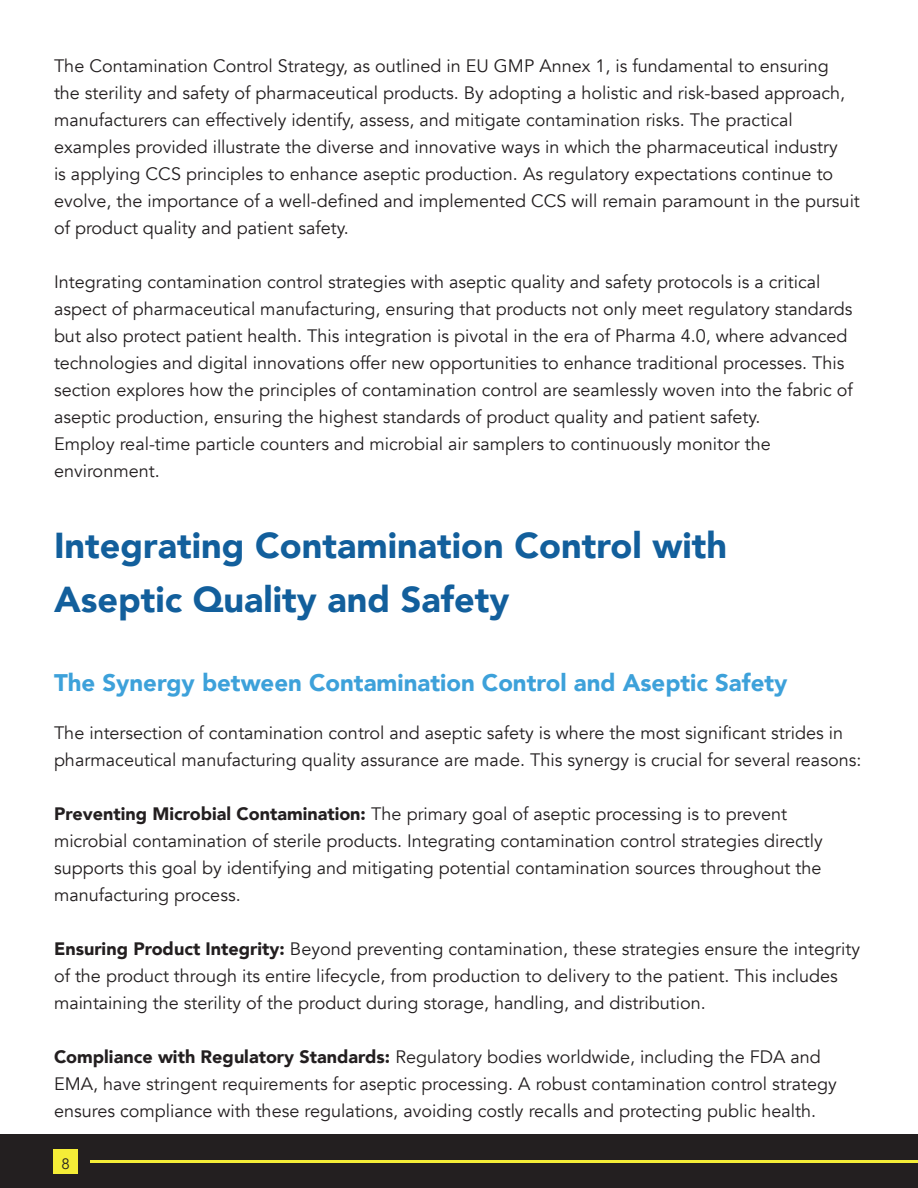
<style>
.page{position:relative;width:918px;height:1188px;background:#fff}
.page>*{position:absolute;margin:0;border:0;box-sizing:border-box;transform-origin:0 0}
.t1{font:900 36px/54px "Avenir";color:#125f9c}
.t2{font:900 24px "Avenir";color:#3da1da}
.t3{font:18px/27px "Avenir";color:#231f20}
.t4{font:15px "Avenir";color:#231f20}
.s1{font-weight:900}
</style>
<div class="page">
<div style="left:0;top:1134px;width:918px;height:54px;background:#231f20"></div>
<hr style="left:90px;top:1160px;width:828px;height:2px;background:#f4ed37">
<div style="left:53px;top:1149px;width:25px;height:25px;background:#f4ed37"></div>
<p class="t3" style="left:54px;top:54px;width:807px">The Contamination Control Strategy, as outlined in EU GMP Annex 1, is fundamental to ensuring<br>the sterility and safety of pharmaceutical products. By adopting a holistic and risk-based approach, manufacturers can effectively identify, assess, and mitigate contamination risks. The practical examples provided illustrate the diverse and innovative ways in which the pharmaceutical industry<br>is applying CCS principles to enhance aseptic production. As regulatory expectations continue to evolve, the importance of a well-defined and implemented CCS will remain paramount in the pursuit of product quality and patient safety.</p>
<p class="t3" style="left:54px;top:270px;width:800px">Integrating contamination control strategies with aseptic quality and safety protocols is a critical aspect of pharmaceutical manufacturing, ensuring that products not only meet regulatory standards but also protect patient health. This integration is pivotal in the era of Pharma 4.0, where advanced technologies and digital innovations offer new opportunities to enhance traditional processes. This section explores how the principles of contamination control are seamlessly woven into the fabric of aseptic production, ensuring the highest standards of product quality and patient safety.<br>Employ real-time particle counters and microbial air samplers to continuously monitor the environment.</p>
<h1 class="t1" style="left:54px;top:521px;width:675px">Integrating Contamination Control with<br>Aseptic Quality and Safety</h1>
<h2 class="t2" style="left:54px;top:672px;width:735px">The Synergy between Contamination Control and Aseptic Safety</h2>
<p class="t3" style="left:54px;top:720px;width:809px">The intersection of contamination control and aseptic safety is where the most significant strides in pharmaceutical manufacturing quality assurance are made. This synergy is crucial for several reasons:</p>
<p class="t3" style="left:54px;top:802px;width:770px"><span class="s1">Preventing Microbial Contamination:</span> The primary goal of aseptic processing is to prevent microbial contamination of sterile products. Integrating contamination control strategies directly supports this goal by identifying and mitigating potential contamination sources throughout the manufacturing process.</p>
<p class="t3" style="left:54px;top:937px;width:808px"><span class="s1">Ensuring Product Integrity:</span> Beyond preventing contamination, these strategies ensure the integrity of the product through its entire lifecycle, from production to delivery to the patient. This includes maintaining the sterility of the product during storage, handling, and distribution.</p>
<p class="t3" style="left:54px;top:1045px;width:784px"><span class="s1">Compliance with Regulatory Standards:</span> Regulatory bodies worldwide, including the FDA and<br>EMA, have stringent requirements for aseptic processing. A robust contamination control strategy ensures compliance with these regulations, avoiding costly recalls and protecting public health.</p>
<p class="t4" style="left:61px;top:1157px;width:10px">8</p>
</div>
